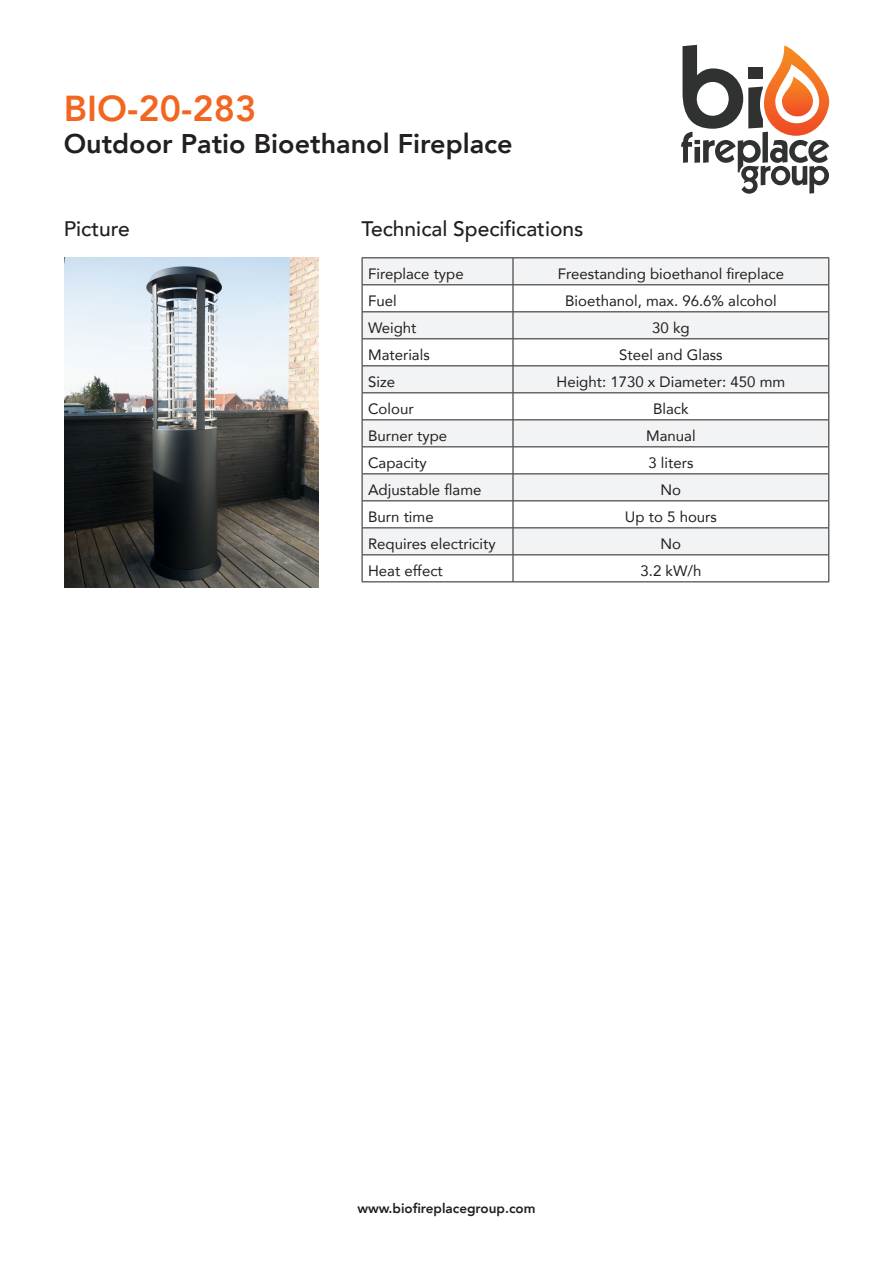
<style>
.page{position:relative;width:893px;height:1263px;background:#fff}
.page>*{position:absolute;margin:0;border:0;box-sizing:border-box;transform-origin:0 0}
.t1{font:800 36px "Avenir";color:#f36621}
.t2{font:800 27px "Avenir";color:#231f20}
.t3{font:500 21px "Avenir";color:#231f20}
.t4{font:15px "Avenir";color:#231f20}
.t5{font:800 13.5px "Avenir";color:#231f20}
</style>
<div class="page">
<svg style="left:681px;top:45px;width:148px;height:149px"></svg>
<img style="left:764px;top:46px;width:66px;height:90px">
<img style="left:782px;top:77px;width:31px;height:39px">
<svg style="left:363px;top:258px;width:465px;height:296px;fill:#f2f3f4"></svg>
<hr style="left:362px;top:257px;width:151px;height:1px;background:#231f20">
<hr style="left:513px;top:257px;width:316px;height:1px;background:#231f20">
<hr style="left:362px;top:284px;width:151px;height:1px;background:#231f20">
<hr style="left:513px;top:284px;width:316px;height:1px;background:#231f20">
<hr style="left:362px;top:311px;width:151px;height:1px;background:#231f20">
<hr style="left:513px;top:311px;width:316px;height:1px;background:#231f20">
<hr style="left:362px;top:338px;width:151px;height:1px;background:#231f20">
<hr style="left:513px;top:338px;width:316px;height:1px;background:#231f20">
<hr style="left:362px;top:365px;width:151px;height:1px;background:#231f20">
<hr style="left:513px;top:365px;width:316px;height:1px;background:#231f20">
<hr style="left:362px;top:392px;width:151px;height:1px;background:#231f20">
<hr style="left:513px;top:392px;width:316px;height:1px;background:#231f20">
<hr style="left:362px;top:419px;width:151px;height:1px;background:#231f20">
<hr style="left:513px;top:419px;width:316px;height:1px;background:#231f20">
<hr style="left:362px;top:446px;width:151px;height:1px;background:#231f20">
<hr style="left:513px;top:446px;width:316px;height:1px;background:#231f20">
<hr style="left:362px;top:473px;width:151px;height:1px;background:#231f20">
<hr style="left:513px;top:473px;width:316px;height:1px;background:#231f20">
<hr style="left:362px;top:500px;width:151px;height:1px;background:#231f20">
<hr style="left:513px;top:500px;width:316px;height:1px;background:#231f20">
<hr style="left:362px;top:527px;width:151px;height:1px;background:#231f20">
<hr style="left:513px;top:527px;width:316px;height:1px;background:#231f20">
<hr style="left:362px;top:554px;width:151px;height:1px;background:#231f20">
<svg style="left:362px;top:258px;width:1px;height:323px"></svg>
<hr style="left:513px;top:554px;width:316px;height:1px;background:#231f20">
<svg style="left:513px;top:258px;width:1px;height:323px"></svg>
<svg style="left:828px;top:258px;width:1px;height:323px"></svg>
<hr style="left:362px;top:581px;width:151px;height:1px;background:#231f20">
<hr style="left:513px;top:581px;width:316px;height:1px;background:#231f20">
<img style="left:64px;top:258px;width:254px;height:330px">
<p class="t1" style="left:64px;top:81px;width:194px">BIO-20-283</p>
<p class="t2" style="left:64px;top:123px;width:451px">Outdoor Patio Bioethanol Fireplace</p>
<p class="t3" style="left:64px;top:211px;width:68px">Picture</p>
<p class="t3" style="left:361px;top:211px;width:224px">Technical Specifications</p>
<p class="t4" style="left:368px;top:262px;width:97px">Fireplace type</p>
<p class="t4" style="left:558px;top:262px;width:228px">Freestanding bioethanol fireplace</p>
<p class="t4" style="left:368px;top:289px;width:30px">Fuel</p>
<p class="t4" style="left:565px;top:289px;width:213px">Bioethanol, max. 96.6% alcohol</p>
<p class="t4" style="left:368px;top:316px;width:50px">Weight</p>
<p class="t4" style="left:652px;top:316px;width:39px">30 kg</p>
<p class="t4" style="left:368px;top:343px;width:63px">Materials</p>
<p class="t4" style="left:619px;top:343px;width:105px">Steel and Glass</p>
<p class="t4" style="left:368px;top:370px;width:28px">Size</p>
<p class="t4" style="left:557px;top:370px;width:230px">Height: 1730 x Diameter: 450 mm</p>
<p class="t4" style="left:368px;top:397px;width:47px">Colour</p>
<p class="t4" style="left:653px;top:397px;width:37px">Black</p>
<p class="t4" style="left:368px;top:424px;width:81px">Burner type</p>
<p class="t4" style="left:646px;top:424px;width:51px">Manual</p>
<p class="t4" style="left:368px;top:451px;width:60px">Capacity</p>
<p class="t4" style="left:648px;top:451px;width:47px">3 liters</p>
<p class="t4" style="left:368px;top:478px;width:115px">Adjustable flame</p>
<p class="t4" style="left:661px;top:478px;width:22px">No</p>
<p class="t4" style="left:368px;top:505px;width:67px">Burn time</p>
<p class="t4" style="left:625px;top:505px;width:94px">Up to 5 hours</p>
<p class="t4" style="left:368px;top:532px;width:129px">Requires electricity</p>
<p class="t4" style="left:661px;top:532px;width:22px">No</p>
<p class="t4" style="left:368px;top:559px;width:76px">Heat effect</p>
<p class="t4" style="left:640px;top:559px;width:62px">3.2 kW/h</p>
<p class="t5" style="left:357px;top:1197px;width:180px">www.biofireplacegroup.com</p>
</div>
